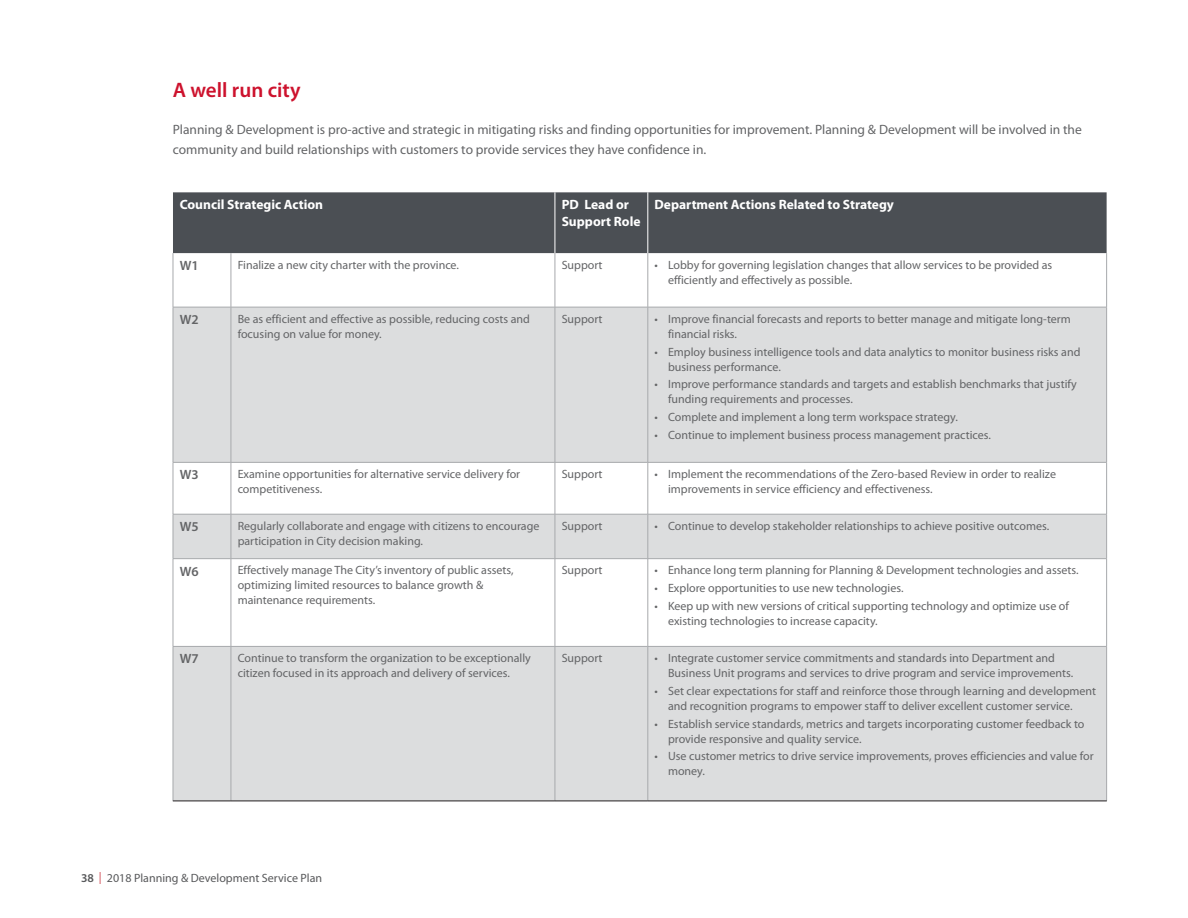
<style>
.page{position:relative;width:1188px;height:918px;background:#fff}
.page>*{position:absolute;margin:0;border:0;box-sizing:border-box;transform-origin:0 0}
.t1{font:600 21px "Myriad Pro";color:#cd122d}
.t2{font:13.5px/19.5px "Myriad Pro";color:#636466}
.t3{font:700 13.5px/16.5px "Myriad Pro";color:#fff}
.t4{font:600 13.5px "Myriad Pro";color:#636466}
.t5{font:12px/15px "Myriad Pro";color:#636466}
.t6{font:12px "Myriad Pro";color:#58595b}
.s1{font-weight:600}
.s2{color:#d04953}
</style>
<div class="page">
<div style="left:173px;top:192px;width:934px;height:61px;background:#4b4f54"></div>
<svg style="left:174px;top:308px;width:932px;height:493px;fill:#dcddde"></svg>
<hr style="left:173px;top:646px;width:58px;height:1px;background:#a7a9ac">
<hr style="left:173px;top:647px;width:1px;height:154px;background:#a7a9ac">
<hr style="left:231px;top:646px;width:324px;height:1px;background:#a7a9ac">
<hr style="left:231px;top:647px;width:1px;height:154px;background:#a7a9ac">
<hr style="left:555px;top:646px;width:93px;height:1px;background:#a7a9ac">
<hr style="left:555px;top:647px;width:1px;height:154px;background:#a7a9ac">
<hr style="left:648px;top:646px;width:459px;height:1px;background:#a7a9ac">
<hr style="left:648px;top:647px;width:1px;height:154px;background:#a7a9ac">
<hr style="left:1106px;top:647px;width:1px;height:154px;background:#a7a9ac">
<hr style="left:173px;top:801px;width:58px;height:1px;background:#231f20">
<hr style="left:231px;top:801px;width:324px;height:1px;background:#231f20">
<hr style="left:555px;top:801px;width:93px;height:1px;background:#231f20">
<hr style="left:648px;top:801px;width:459px;height:1px;background:#231f20">
<hr style="left:555px;top:192px;width:1px;height:61px;background:#fff">
<hr style="left:648px;top:192px;width:1px;height:61px;background:#fff">
<hr style="left:173px;top:253px;width:1px;height:54px;background:#a7a9ac">
<hr style="left:231px;top:253px;width:1px;height:54px;background:#a7a9ac">
<hr style="left:555px;top:253px;width:1px;height:54px;background:#a7a9ac">
<hr style="left:648px;top:253px;width:1px;height:54px;background:#a7a9ac">
<hr style="left:1106px;top:253px;width:1px;height:54px;background:#a7a9ac">
<hr style="left:173px;top:307px;width:58px;height:1px;background:#a7a9ac">
<hr style="left:173px;top:307px;width:1px;height:155px;background:#a7a9ac">
<hr style="left:231px;top:307px;width:324px;height:1px;background:#a7a9ac">
<hr style="left:231px;top:307px;width:1px;height:155px;background:#a7a9ac">
<hr style="left:555px;top:307px;width:93px;height:1px;background:#a7a9ac">
<hr style="left:555px;top:307px;width:1px;height:155px;background:#a7a9ac">
<hr style="left:648px;top:307px;width:459px;height:1px;background:#a7a9ac">
<hr style="left:648px;top:307px;width:1px;height:155px;background:#a7a9ac">
<hr style="left:1106px;top:307px;width:1px;height:155px;background:#a7a9ac">
<hr style="left:173px;top:462px;width:58px;height:1px;background:#a7a9ac">
<hr style="left:173px;top:463px;width:1px;height:51px;background:#a7a9ac">
<hr style="left:231px;top:462px;width:324px;height:1px;background:#a7a9ac">
<hr style="left:231px;top:463px;width:1px;height:51px;background:#a7a9ac">
<hr style="left:555px;top:462px;width:93px;height:1px;background:#a7a9ac">
<hr style="left:555px;top:463px;width:1px;height:51px;background:#a7a9ac">
<hr style="left:648px;top:462px;width:459px;height:1px;background:#a7a9ac">
<hr style="left:648px;top:463px;width:1px;height:51px;background:#a7a9ac">
<hr style="left:1106px;top:463px;width:1px;height:51px;background:#a7a9ac">
<hr style="left:173px;top:514px;width:58px;height:1px;background:#a7a9ac">
<hr style="left:173px;top:514px;width:1px;height:44px;background:#a7a9ac">
<hr style="left:231px;top:514px;width:324px;height:1px;background:#a7a9ac">
<hr style="left:231px;top:514px;width:1px;height:44px;background:#a7a9ac">
<hr style="left:555px;top:514px;width:93px;height:1px;background:#a7a9ac">
<hr style="left:555px;top:514px;width:1px;height:44px;background:#a7a9ac">
<hr style="left:648px;top:514px;width:459px;height:1px;background:#a7a9ac">
<hr style="left:648px;top:514px;width:1px;height:44px;background:#a7a9ac">
<hr style="left:1106px;top:514px;width:1px;height:44px;background:#a7a9ac">
<hr style="left:173px;top:558px;width:58px;height:1px;background:#a7a9ac">
<hr style="left:173px;top:559px;width:1px;height:87px;background:#a7a9ac">
<hr style="left:231px;top:558px;width:324px;height:1px;background:#a7a9ac">
<hr style="left:231px;top:559px;width:1px;height:87px;background:#a7a9ac">
<hr style="left:555px;top:558px;width:93px;height:1px;background:#a7a9ac">
<hr style="left:555px;top:559px;width:1px;height:87px;background:#a7a9ac">
<hr style="left:648px;top:558px;width:459px;height:1px;background:#a7a9ac">
<hr style="left:648px;top:559px;width:1px;height:87px;background:#a7a9ac">
<hr style="left:1106px;top:559px;width:1px;height:87px;background:#a7a9ac">
<h1 class="t1" style="left:173px;top:76px;width:129px">A well run city</h1>
<p class="t2" style="left:173px;top:120px;width:911px">Planning &amp; Development is pro-active and strategic in mitigating risks and finding opportunities for improvement. Planning &amp; Development will be involved in the community and build relationships with customers to provide services they have confidence in.</p>
<p class="t3" style="left:180px;top:196px;width:145px">Council Strategic Action</p>
<p class="t3" style="left:562px;top:196px;width:80px">PD Lead or<br>Support Role</p>
<p class="t3" style="left:655px;top:196px;width:241px">Department Actions Related to Strategy</p>
<p class="t4" style="left:180px;top:257px;width:20px">W1</p>
<p class="t5" style="left:238px;top:257px;width:223px">Finalize a new city charter with the province.</p>
<p class="t5" style="left:562px;top:257px;width:42px">Support</p>
<p class="t5" style="left:668px;top:257px;width:386px;text-indent:-14px">• Lobby for governing legislation changes that allow services to be provided as efficiently and effectively as possible.</p>
<p class="t4" style="left:180px;top:311px;width:20px">W2</p>
<p class="t5" style="left:238px;top:311px;width:294px">Be as efficient and effective as possible, reducing costs and focusing on value for money.</p>
<p class="t5" style="left:562px;top:311px;width:42px">Support</p>
<p class="t5" style="left:668px;top:311px;width:404px;text-indent:-14px">• Improve financial forecasts and reports to better manage and mitigate long-term financial risks.</p>
<p class="t5" style="left:668px;top:344px;width:414px;text-indent:-14px">• Employ business intelligence tools and data analytics to monitor business risks and business performance.</p>
<p class="t5" style="left:668px;top:377px;width:410px;text-indent:-14px">• Improve performance standards and targets and establish benchmarks that justify funding requirements and processes.</p>
<p class="t5" style="left:655px;top:409px;width:305px">• Complete and implement a long term workspace strategy.</p>
<p class="t5" style="left:655px;top:427px;width:338px">• Continue to implement business process management practices.</p>
<p class="t4" style="left:180px;top:466px;width:20px">W3</p>
<p class="t5" style="left:238px;top:466px;width:284px">Examine opportunities for alternative service delivery for competitiveness.</p>
<p class="t5" style="left:562px;top:466px;width:42px">Support</p>
<p class="t5" style="left:668px;top:466px;width:389px;text-indent:-14px">• Implement the recommendations of the Zero-based Review in order to realize improvements in service efficiency and effectiveness.</p>
<p class="t4" style="left:180px;top:518px;width:20px">W5</p>
<p class="t5" style="left:238px;top:518px;width:303px">Regularly collaborate and engage with citizens to encourage participation in City decision making.</p>
<p class="t5" style="left:562px;top:518px;width:42px">Support</p>
<p class="t5" style="left:655px;top:518px;width:396px">• Continue to develop stakeholder relationships to achieve positive outcomes.</p>
<p class="t4" style="left:180px;top:562px;width:20px">W6</p>
<p class="t5" style="left:238px;top:563px;width:277px">Effectively manage The City’s inventory of public assets, optimizing limited resources to balance growth &amp; maintenance requirements.</p>
<p class="t5" style="left:562px;top:563px;width:42px">Support</p>
<p class="t5" style="left:655px;top:563px;width:426px">• Enhance long term planning for Planning &amp; Development technologies and assets.</p>
<p class="t5" style="left:655px;top:580px;width:250px">• Explore opportunities to use new technologies.</p>
<p class="t5" style="left:668px;top:598px;width:402px;text-indent:-14px">• Keep up with new versions of critical supporting technology and optimize use of existing technologies to increase capacity.</p>
<p class="t4" style="left:180px;top:650px;width:20px">W7</p>
<p class="t5" style="left:238px;top:650px;width:295px">Continue to transform the organization to be exceptionally citizen focused in its approach and delivery of services.</p>
<p class="t5" style="left:562px;top:650px;width:42px">Support</p>
<p class="t5" style="left:668px;top:650px;width:407px;text-indent:-14px">• Integrate customer service commitments and standards into Department and<br>Business Unit programs and services to drive program and service improvements.</p>
<p class="t5" style="left:668px;top:683px;width:430px;text-indent:-14px">• Set clear expectations for staff and reinforce those through learning and development and recognition programs to empower staff to deliver excellent customer service.</p>
<p class="t5" style="left:668px;top:716px;width:418px;text-indent:-14px">• Establish service standards, metrics and targets incorporating customer feedback to provide responsive and quality service.</p>
<p class="t5" style="left:668px;top:749px;width:427px;text-indent:-14px">• Use customer metrics to drive service improvements, proves efficiencies and value for money.</p>
<p class="t6" style="left:81px;top:871px;width:243px"><span class="s1">38</span> <span class="s2">|</span> 2018 Planning &amp; Development Service Plan</p>
</div>
